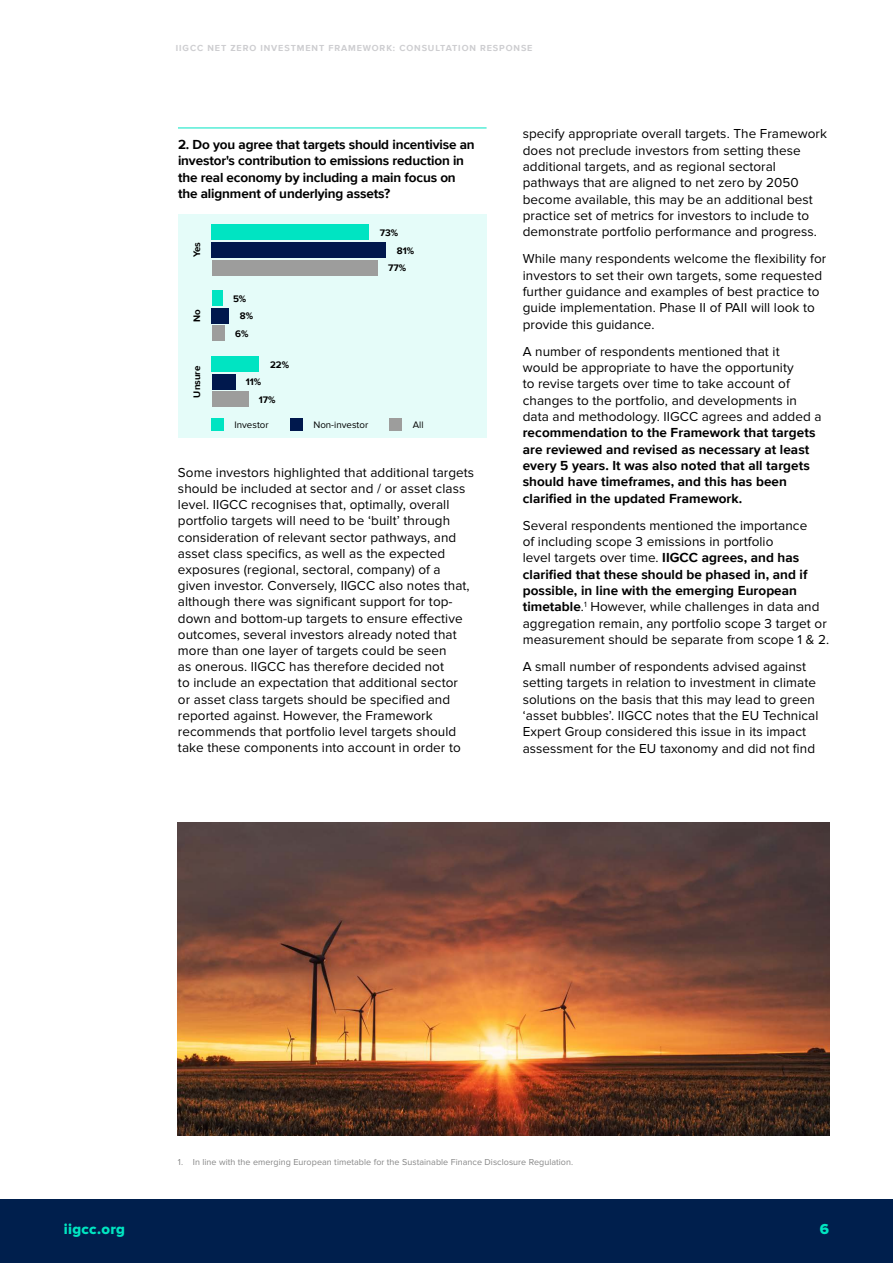
<style>
.page{position:relative;width:893px;height:1263px;background:#fff}
.page>*{position:absolute;margin:0;border:0;box-sizing:border-box;transform-origin:0 0}
.t1{font:15px "Proxima Nova Extrabld";letter-spacing:.02em;color:#00e5c1}
.t2{font:13.5px/16.4px "Proxima Nova";letter-spacing:.005em;color:#000}
.t3{font:700 13.5px/16.4px "Proxima Nova";letter-spacing:.005em;color:#000}
.t4{font:700 9.75px "Proxima Nova";color:#000}
.t5{font:9.75px "Proxima Nova";color:#000}
.t6{font:9px "Proxima Nova";letter-spacing:.005em;color:#878787}
.t7{font:700 9px "Proxima Nova";letter-spacing:.1em;color:#cdcdd0}
.s1{font-weight:700}
</style>
<div class="page">
<div style="left:0;top:1199px;width:893px;height:64px;background:#001f4d"></div>
<img style="left:178px;top:823px;width:651px;height:312px">
<div style="left:178px;top:215px;width:309px;height:223px;background:#e5fcf9"></div>
<div style="left:211px;top:418px;width:12px;height:13px;background:#00e4c2"></div>
<div style="left:290px;top:418px;width:12px;height:13px;background:#00184d"></div>
<div style="left:389px;top:418px;width:13px;height:13px;background:#9d9d9c"></div>
<div style="left:212px;top:260px;width:165px;height:15px;background:#9d9d9c"></div>
<div style="left:212px;top:326px;width:13px;height:15px;background:#9d9d9c"></div>
<div style="left:212px;top:391px;width:36px;height:16px;background:#9d9d9c"></div>
<div style="left:212px;top:242px;width:174px;height:16px;background:#00184d"></div>
<div style="left:212px;top:308px;width:17px;height:16px;background:#00184d"></div>
<div style="left:212px;top:374px;width:23px;height:16px;background:#00184d"></div>
<div style="left:212px;top:225px;width:157px;height:15px;background:#00e4c2"></div>
<div style="left:212px;top:290px;width:11px;height:16px;background:#00e4c2"></div>
<div style="left:212px;top:356px;width:47px;height:16px;background:#00e4c2"></div>
<hr style="left:178px;top:128px;width:309px;height:1px;background:#00e4c2">
<p class="t7" style="left:176px;top:41px;width:358px">IIGCC NET ZERO INVESTMENT FRAMEWORK: CONSULTATION RESPONSE</p>
<p class="t3" style="left:178px;top:136px;width:298px">2. Do you agree that targets should incentivise an investor's contribution to emissions reduction in the real economy by including a main focus on the alignment of underlying assets?</p>
<p class="t4" style="left:380px;top:226px;width:20px">73%</p>
<p class="t4" style="left:190px;top:257px;width:17px;rotate:-90deg">Yes</p>
<p class="t4" style="left:397px;top:243px;width:19px">81%</p>
<p class="t4" style="left:388px;top:261px;width:19px">77%</p>
<p class="t4" style="left:233px;top:291px;width:15px">5%</p>
<p class="t4" style="left:190px;top:322px;width:14px;rotate:-90deg">No</p>
<p class="t4" style="left:240px;top:309px;width:15px">8%</p>
<p class="t4" style="left:235px;top:327px;width:15px">6%</p>
<p class="t4" style="left:190px;top:397px;width:33px;rotate:-90deg">Unsure</p>
<p class="t4" style="left:246px;top:375px;width:17px">11%</p>
<p class="t4" style="left:270px;top:357px;width:21px">22%</p>
<p class="t4" style="left:259px;top:392px;width:18px">17%</p>
<p class="t5" style="left:235px;top:419px;width:36px">Investor</p>
<p class="t5" style="left:313px;top:419px;width:56px">Non-investor</p>
<p class="t5" style="left:413px;top:419px;width:12px">All</p>
<p class="t2" style="left:178px;top:464px;width:298px">Some investors highlighted that additional targets should be included at sector and / or asset class level. IIGCC recognises that, optimally, overall portfolio targets will need to be ‘built’ through consideration of relevant sector pathways, and asset class specifics, as well as the expected exposures (regional, sectoral, company) of a given investor. Conversely, IIGCC also notes that, although there was significant support for top&shy;down and bottom-up targets to ensure effective outcomes, several investors already noted that more than one layer of targets could be seen<br>as onerous. IIGCC has therefore decided not<br>to include an expectation that additional sector<br>or asset class targets should be specified and reported against. However, the Framework recommends that portfolio level targets should take these components into account in order to</p>
<p class="t2" style="left:523px;top:126px;width:306px">specify appropriate overall targets. The Framework does not preclude investors from setting these additional targets, and as regional sectoral pathways that are aligned to net zero by 2050 become available, this may be an additional best practice set of metrics for investors to include to demonstrate portfolio performance and progress.</p>
<p class="t2" style="left:523px;top:251px;width:305px">While many respondents welcome the flexibility for investors to set their own targets, some requested further guidance and examples of best practice to guide implementation. Phase II of PAII will look to provide this guidance.</p>
<p class="t2" style="left:523px;top:343px;width:300px">A number of respondents mentioned that it<br>would be appropriate to have the opportunity<br>to revise targets over time to take account of changes to the portfolio, and developments in data and methodology. IIGCC agrees and added a</p>
<p class="t3" style="left:523px;top:424px;width:294px">recommendation to the Framework that targets are reviewed and revised as necessary at least every 5 years. It was also noted that all targets should have timeframes, and this has been clarified in the updated Framework.</p>
<p class="t2" style="left:523px;top:517px;width:308px">Several respondents mentioned the importance<br>of including scope 3 emissions in portfolio<br>level targets over time. <span class="s1">IIGCC agrees, and has clarified that these should be phased in, and if possible, in line with the emerging European timetable</span>.<sup>1</sup> However, while challenges in data and aggregation remain, any portfolio scope 3 target or measurement should be separate from scope 1 &amp; 2.</p>
<p class="t2" style="left:523px;top:658px;width:297px">A small number of respondents advised against setting targets in relation to investment in climate solutions on the basis that this may lead to green ‘asset bubbles’. IIGCC notes that the EU Technical Expert Group considered this issue in its impact assessment for the EU taxonomy and did not find</p>
<p class="t6" style="left:178px;top:1157px;width:397px">1. In line with the emerging European timetable for the Sustainable Finance Disclosure Regulation.</p>
<p class="t1" style="left:64px;top:1220px;width:63px">iigcc.org</p>
<p class="t1" style="left:820px;top:1220px;width:11px">6</p>
</div>
